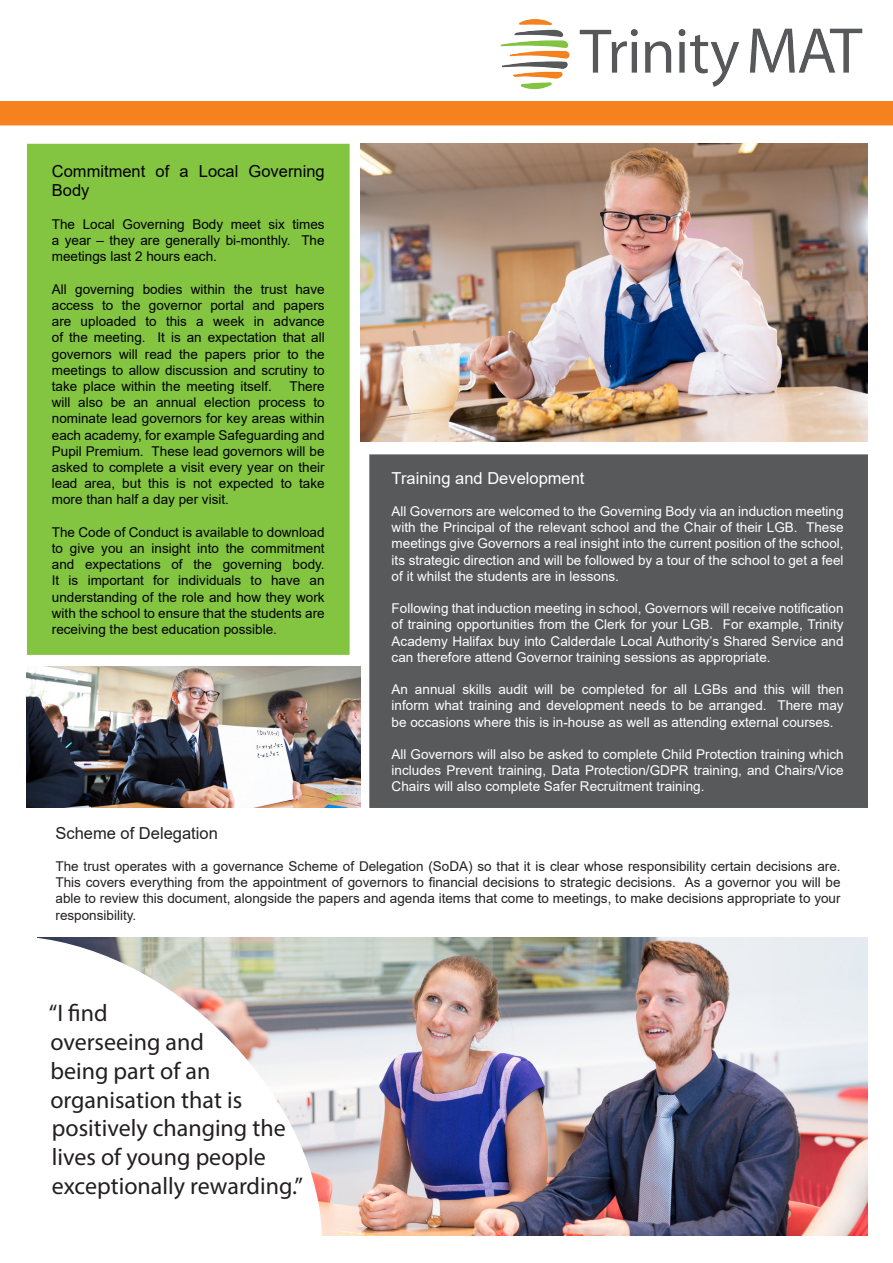
<style>
.page{position:relative;width:893px;height:1263px;background:#fff}
.page>*{position:absolute;margin:0;border:0;box-sizing:border-box;transform-origin:0 0}
.t1{font:24px/28.8px "Myriad Pro";color:#231f20}
.t2{font:16.5px/19.8px "Arial";color:#000}
.t3{font:16.5px "Arial";color:#fff}
.t4{font:16.5px "Arial";color:#231f20}
.t5{font:13.5px/16.2px "Arial";color:#fff;text-align:justify}
.t6{font:13.5px/16.2px "Arial";color:#000;text-align:justify}
.t7{font:13.5px/16.2px "Arial";color:#231f20;text-align:justify}
</style>
<div class="page">
<img style="left:323px;top:938px;width:544px;height:297px">
<div style="left:0;top:101px;width:893px;height:24px;background:#f5821f"></div>
<div style="left:27px;top:144px;width:323px;height:511px;background:#83c441"></div>
<img style="left:500px;top:19px;width:363px;height:71px">
<div style="left:369px;top:454px;width:499px;height:354px;background:#58595b"></div>
<svg style="left:39px;top:938px;width:284px;height:298px"></svg>
<img style="left:27px;top:666px;width:333px;height:142px">
<img style="left:360px;top:144px;width:508px;height:297px">
<p class="t2" style="left:52px;top:161px;width:274px">Commitment of a Local Governing<br>Body</p>
<p class="t6" style="left:52px;top:216px;width:274px">The Local Governing Body meet six times a year – they are generally bi-monthly. The meetings last 2 hours each.</p>
<p class="t6" style="left:52px;top:281px;width:274px">All governing bodies within the trust have access to the governor portal and papers are uploaded to this a week in advance of the meeting. It is an expectation that all governors will read the papers prior to the meetings to allow discussion and scrutiny to take place within the meeting itself.</p>
<p class="t6" style="left:52px;top:378px;width:274px;text-indent:238px">There will also be an annual election process to nominate lead governors for key areas within each academy, for example Safeguarding and Pupil Premium. These lead governors will be asked to complete a visit every year on their lead area, but this is not expected to take more than half a day per visit.</p>
<p class="t6" style="left:52px;top:524px;width:274px">The Code of Conduct is available to download to give you an insight into the commitment and expectations of the governing body.<br>It is important for individuals to have an understanding of the role and how they work with the school to ensure that the students are receiving the best education possible.</p>
<p class="t3" style="left:392px;top:466px;width:194px">Training and Development</p>
<p class="t5" style="left:392px;top:503px;width:453px">All Governors are welcomed to the Governing Body via an induction meeting with the Principal of the relevant school and the Chair of their LGB. These meetings give Governors a real insight into the current position of the school, its strategic direction and will be followed by a tour of the school to get a feel of it whilst the students are in lessons.</p>
<p class="t5" style="left:392px;top:600px;width:453px">Following that induction meeting in school, Governors will receive notification of training opportunities from the Clerk for your LGB. For example, Trinity Academy Halifax buy into Calderdale Local Authority’s Shared Service and can therefore attend Governor training sessions as appropriate.</p>
<p class="t5" style="left:392px;top:681px;width:454px">An annual skills audit will be completed for all LGBs and this will then inform what training and development needs to be arranged. There may be occasions where this is in-house as well as attending external courses.</p>
<p class="t5" style="left:392px;top:746px;width:453px">All Governors will also be asked to complete Child Protection training which includes Prevent training, Data Protection/GDPR training, and Chairs/Vice Chairs will also complete Safer Recruitment training.</p>
<p class="t4" style="left:56px;top:821px;width:164px">Scheme of Delegation</p>
<p class="t7" style="left:56px;top:858px;width:787px">The trust operates with a governance Scheme of Delegation (SoDA) so that it is clear whose responsibility certain decisions are.<br>This covers everything from the appointment of governors to financial decisions to strategic decisions. As a governor you will be able to review this document, alongside the papers and agenda items that come to meetings, to make decisions appropriate to your responsibility.</p>
<p class="t1" style="left:49px;top:998px;width:255px">“I find<br>overseeing and<br>being part of an organisation that is positively changing the lives of young people exceptionally rewarding.”</p>
</div>
